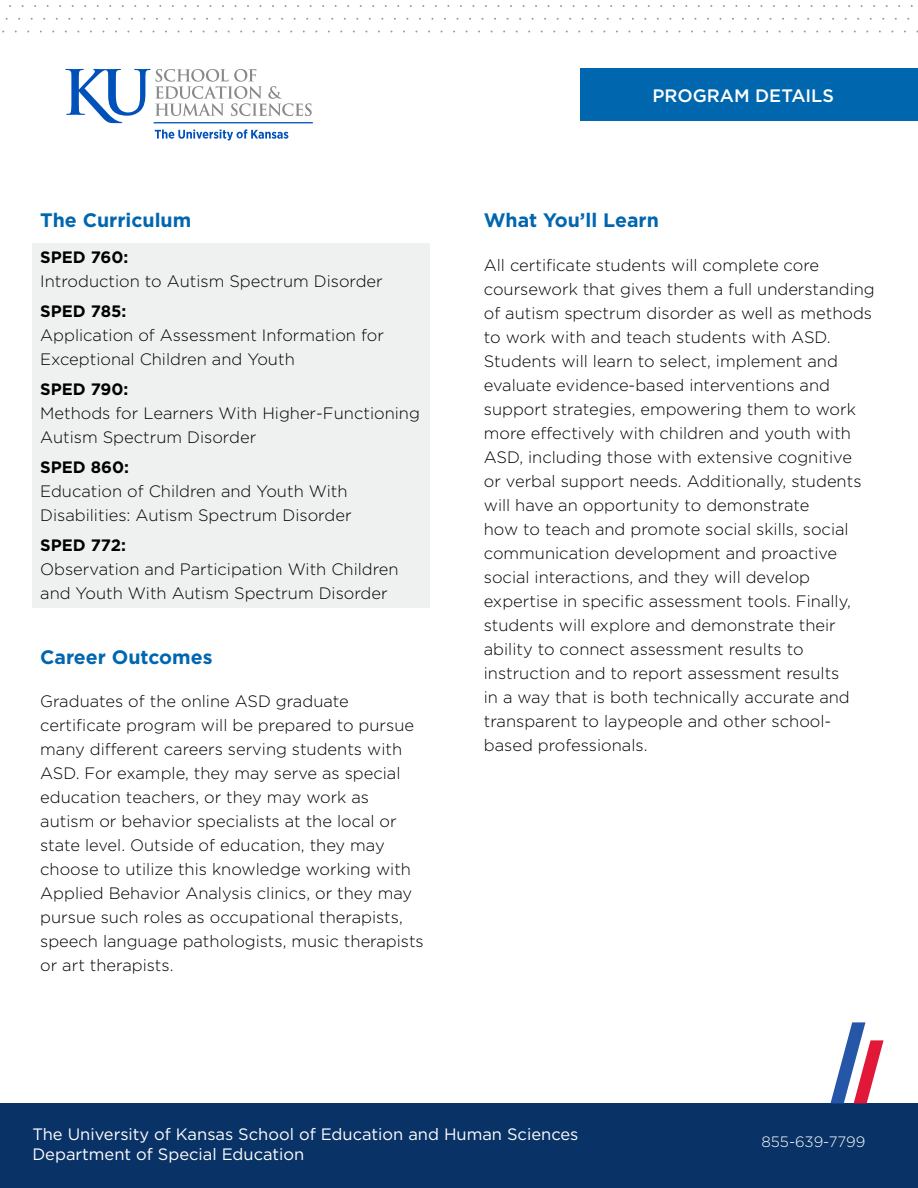
<style>
.page{position:relative;width:918px;height:1188px;background:#fff}
.page>*{position:absolute;margin:0;border:0;box-sizing:border-box;transform-origin:0 0}
.t1{font:700 19.5px "Gotham";color:#0066af}
.t2{font:500 18px "Gotham";color:#fff}
.t3{font:300 16.5px/24px "Gotham";color:#000}
.t4{font:16.5px/19.8px "Gotham";color:#fff}
.t5{font:700 16.5px "Gotham";color:#000}
.t6{font:300 15px "Gotham";color:#fff}
</style>
<div class="page">
<div style="left:580px;top:68px;width:338px;height:53px;background:#0067ae"></div>
<svg style="left:5px;top:5px;width:708px;height:15px"></svg>
<svg style="left:719px;top:5px;width:194px;height:15px"></svg>
<div style="left:0;top:1103px;width:918px;height:85px;background:#093266"></div>
<svg style="left:831px;top:1022px;width:53px;height:81px"></svg>
<hr style="left:154px;top:122px;width:159px;height:1px;background:#0051ba">
<svg style="left:155px;top:129px;width:133px;height:11px"></svg>
<svg style="left:65px;top:69px;width:247px;height:54px"></svg>
<div style="left:32px;top:244px;width:397px;height:364px;background:#eff0f0"></div>
<p class="t1" style="left:40px;top:207px;width:153px">The Curriculum</p>
<p class="t5" style="left:40px;top:246px;width:90px">SPED 760:</p>
<p class="t3" style="left:40px;top:269px;width:344px">Introduction to Autism Spectrum Disorder</p>
<p class="t5" style="left:40px;top:300px;width:88px">SPED 785:</p>
<p class="t3" style="left:40px;top:323px;width:345px">Application of Assessment Information for<br>Exceptional Children and Youth</p>
<p class="t5" style="left:40px;top:378px;width:90px">SPED 790:</p>
<p class="t3" style="left:40px;top:401px;width:381px">Methods for Learners With Higher-Functioning<br>Autism Spectrum Disorder</p>
<p class="t5" style="left:40px;top:456px;width:90px">SPED 860:</p>
<p class="t3" style="left:40px;top:479px;width:313px">Education of Children and Youth With<br>Disabilities: Autism Spectrum Disorder</p>
<p class="t5" style="left:40px;top:534px;width:87px">SPED 772:</p>
<p class="t3" style="left:40px;top:557px;width:360px">Observation and Participation With Children and Youth With Autism Spectrum Disorder</p>
<p class="t1" style="left:40px;top:644px;width:174px">Career Outcomes</p>
<p class="t3" style="left:40px;top:689px;width:385px">Graduates of the online ASD graduate certificate program will be prepared to pursue many different careers serving students with ASD. For example, they may serve as special education teachers, or they may work as autism or behavior specialists at the local or state level. Outside of education, they may choose to utilize this knowledge working with Applied Behavior Analysis clinics, or they may pursue such roles as occupational therapists, speech language pathologists, music therapists or art therapists.</p>
<p class="t2" style="left:653px;top:84px;width:183px">PROGRAM DETAILS</p>
<p class="t1" style="left:484px;top:207px;width:177px">What You’ll Learn</p>
<p class="t3" style="left:484px;top:252px;width:392px">All certificate students will complete core coursework that gives them a full understanding of autism spectrum disorder as well as methods to work with and teach students with ASD.<br>Students will learn to select, implement and evaluate evidence-based interventions and support strategies, empowering them to work more effectively with children and youth with ASD, including those with extensive cognitive<br>or verbal support needs. Additionally, students will have an opportunity to demonstrate<br>how to teach and promote social skills, social communication development and proactive social interactions, and they will develop expertise in specific assessment tools. Finally, students will explore and demonstrate their ability to connect assessment results to instruction and to report assessment results<br>in a way that is both technically accurate and transparent to laypeople and other school&shy;based professionals.</p>
<p class="t4" style="left:32px;top:1124px;width:548px">The University of Kansas School of Education and Human Sciences<br>Department of Special Education</p>
<p class="t6" style="left:761px;top:1133px;width:106px">855-639-7799</p>
</div>
